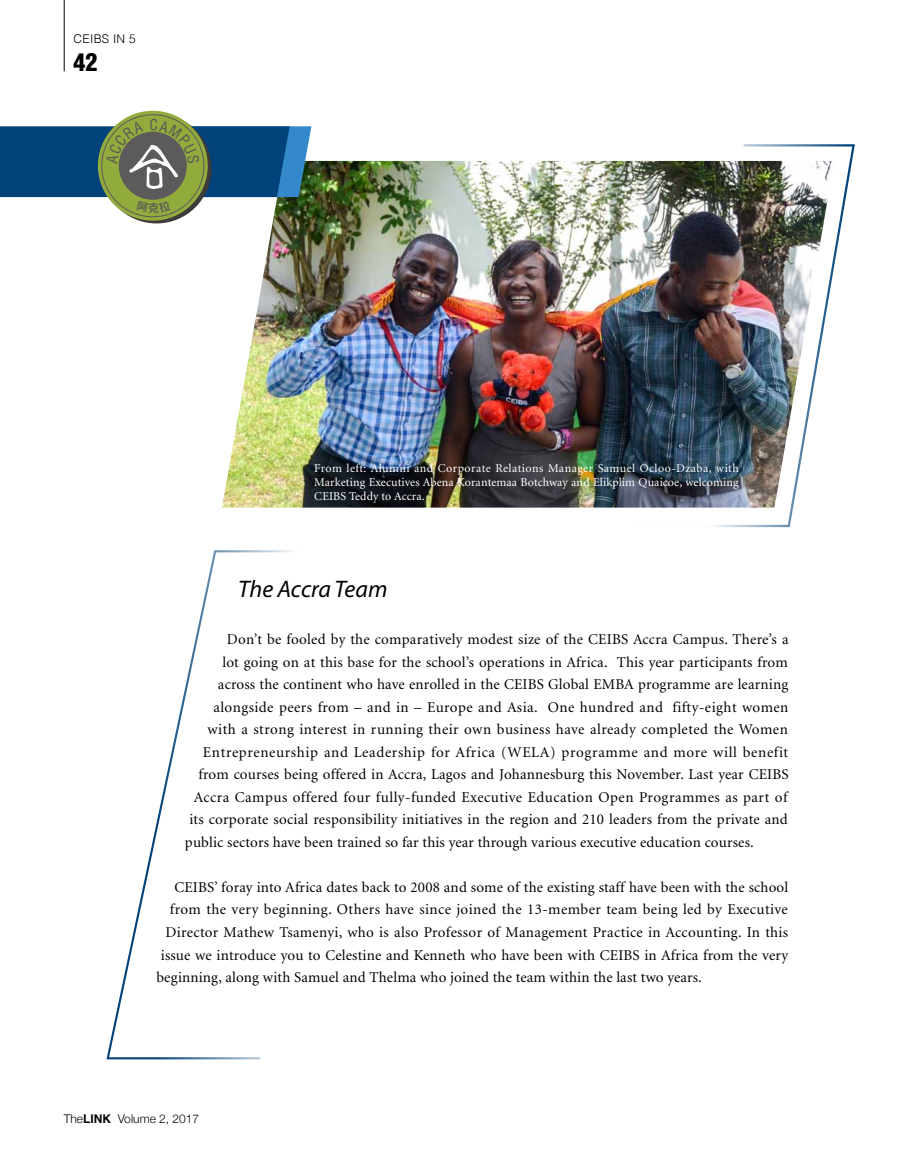
<style>
.page{position:relative;width:902px;height:1170px;background:#fff}
.page>*{position:absolute;margin:0;border:0;box-sizing:border-box;transform-origin:0 0}
.t1{font:italic 24px "Myriad";color:#000}
.t2{font:900 condensed 24px "Helvetica";color:#000}
.t3{font:15px "Minion";letter-spacing:.015em;color:#000}
.t4{font:15px "Minion";letter-spacing:.04em;color:#000}
.t5{font:12px/14.4px "Minion";letter-spacing:.01em;color:#fff;text-align:justify}
.t6{font:300 12px "Helvetica Neue";color:#000}
.t7{font:300 12px "Helvetica";letter-spacing:.02em;color:#000}
.s1{font-family:"Helvetica";font-weight:700}
</style>
<div class="page">
<img style="left:222px;top:161px;width:404px;height:346px">
<img style="left:626px;top:144px;width:229px;height:384px">
<svg style="left:98px;top:111px;width:110px;height:110px"></svg>
<svg style="left:106px;top:550px;width:188px;height:510px"></svg>
<hr style="left:64px;top:0;width:1px;height:71px;background:#000">
<svg style="left:0;top:118px;width:311px;height:95px"></svg>
<p class="t7" style="left:74px;top:29px;width:64px">CEIBS i n 5</p>
<h1 class="t2" style="left:74px;top:47px;width:25px">42</h1>
<p class="t5" style="left:314px;top:461px;width:426px">From left: Alumni and Corporate Relations Manager Samuel Ocloo-Dzaba, with Marketing Executives Abena Korantemaa Botchway and Elikplim Quaicoe, welcoming CEIBS Teddy to Accra.</p>
<h1 class="t1" style="left:238px;top:576px;width:151px">The Accra Team</h1>
<p class="t3" style="left:227px;top:632px;width:563px">Don’t be fooled by the comparatively modest size of the CEIBS Accra Campus. There’s a</p>
<p class="t3" style="left:222px;top:654px;width:567px">lot going on at this base for the school’s operations in Africa. This year participants from</p>
<p class="t3" style="left:218px;top:677px;width:571px">across the continent who have enrolled in the CEIBS Global EMBA programme are learning</p>
<p class="t3" style="left:213px;top:699px;width:576px">alongside peers from – and in – Europe and Asia. One hundred and 求fifty-eight women</p>
<p class="t3" style="left:207px;top:722px;width:582px">with a strong interest in running their own business have already completed the Women</p>
<p class="t4" style="left:203px;top:744px;width:586px">Entrepreneurship and Leadership for Africa (WELA) programme and more will benefit</p>
<p class="t3" style="left:198px;top:767px;width:591px">from courses being offered in Accra, Lagos and Johannesburg this November. Last year CEIBS</p>
<p class="t3" style="left:194px;top:789px;width:595px">Accra Campus offered four fully-funded Executive Education Open Programmes as part of</p>
<p class="t3" style="left:189px;top:812px;width:600px">its corporate social responsibility initiatives in the region and 210 leaders from the private and</p>
<p class="t3" style="left:185px;top:834px;width:570px">public sectors have been trained so far this year through various executive education courses.</p>
<p class="t3" style="left:174px;top:879px;width:615px">CEIBS’ foray into Africa dates back to 2008 and some of the existing staff have been with the school</p>
<p class="t3" style="left:170px;top:902px;width:619px">from the very beginning. Others have since joined the 13-member team being led by Executive</p>
<p class="t3" style="left:165px;top:924px;width:624px">Director Mathew Tsamenyi, who is also Professor of Management Practice in Accounting. In this</p>
<p class="t3" style="left:161px;top:947px;width:628px">issue we introduce you to Celestine and Kenneth who have been with CEIBS in Africa from the very</p>
<p class="t3" style="left:156px;top:969px;width:547px">beginning, along with Samuel and Thelma who joined the team within the last two years.</p>
<p class="t6" style="left:64px;top:1109px;width:137px">the<span class="s1">LINK</span> Volume 2, 2017</p>
</div>
